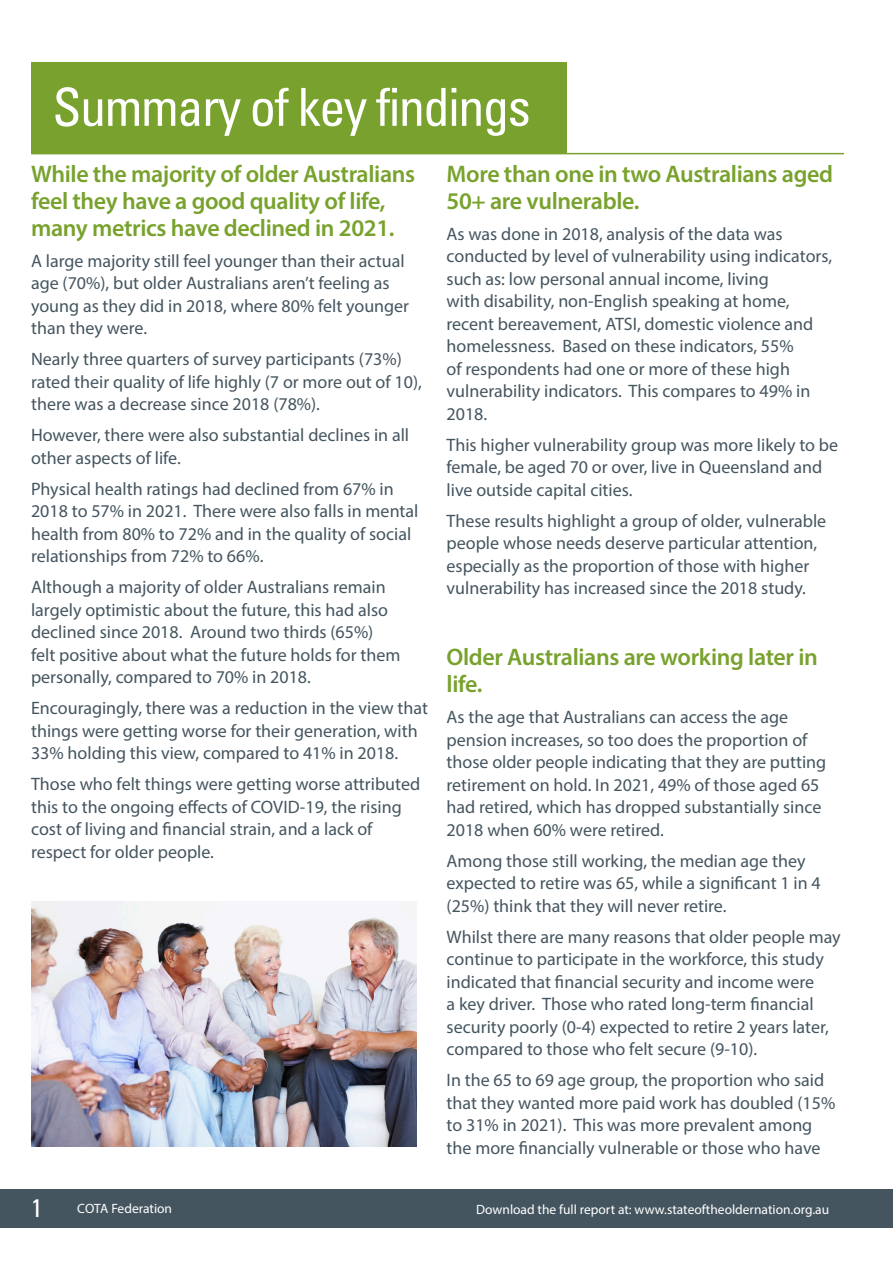
<style>
.page{position:relative;width:893px;height:1263px;background:#fff}
.page>*{position:absolute;margin:0;border:0;box-sizing:border-box;transform-origin:0 0}
.t1{font:52.5px "Univers LT 57 Cn";letter-spacing:-.03em;color:#fff}
.t2{font:25.5px "Univers LT 57 Cn";color:#fff}
.t3{font:600 24px/27px "Myriad Pro";letter-spacing:-.015em;color:#78a22d}
.t4{font:18px/22.5px "Myriad Pro";color:#45555f}
.t5{font:13.5px "Myriad Pro";color:#fff}
</style>
<div class="page">
<div style="left:31px;top:63px;width:536px;height:90px;background:#78a22d"></div>
<hr style="left:31px;top:153px;width:813px;height:1px;background:#78a22d">
<img style="left:31px;top:902px;width:386px;height:245px">
<div style="left:0;top:1189px;width:893px;height:38px;background:#45555f"></div>
<h1 class="t1" style="left:52px;top:74px;width:480px">Summary of key findings</h1>
<h3 class="t3" style="left:31px;top:160px;width:386px">While the majority of older Australians feel they have a good quality of life, many metrics have declined in 2021.</h3>
<p class="t4" style="left:31px;top:249px;width:380px">A large majority still feel younger than their actual age (70%), but older Australians aren’t feeling as young as they did in 2018, where 80% felt younger than they were.</p>
<p class="t4" style="left:31px;top:348px;width:392px">Nearly three quarters of survey participants (73%) rated their quality of life highly (7 or more out of 10), there was a decrease since 2018 (78%).</p>
<p class="t4" style="left:31px;top:424px;width:380px">However, there were also substantial declines in all other aspects of life.</p>
<p class="t4" style="left:31px;top:477px;width:389px">Physical health ratings had declined from 67% in 2018 to 57% in 2021. There were also falls in mental health from 80% to 72% and in the quality of social relationships from 72% to 66%.</p>
<p class="t4" style="left:31px;top:576px;width:371px">Although a majority of older Australians remain largely optimistic about the future, this had also declined since 2018. Around two thirds (65%) felt positive about what the future holds for them personally, compared to 70% in 2018.</p>
<p class="t4" style="left:31px;top:697px;width:398px">Encouragingly, there was a reduction in the view that things were getting worse for their generation, with<br>33% holding this view, compared to 41% in 2018.</p>
<p class="t4" style="left:31px;top:773px;width:391px">Those who felt things were getting worse attributed this to the ongoing effects of COVID-19, the rising cost of living and financial strain, and a lack of respect for older people.</p>
<h3 class="t3" style="left:447px;top:160px;width:388px">More than one in two Australians aged<br>50+ are vulnerable.</h3>
<p class="t4" style="left:447px;top:222px;width:387px">As was done in 2018, analysis of the data was conducted by level of vulnerability using indicators, such as: low personal annual income, living<br>with disability, non-English speaking at home, recent bereavement, ATSI, domestic violence and homelessness. Based on these indicators, 55%<br>of respondents had one or more of these high vulnerability indicators. This compares to 49% in 2018.</p>
<p class="t4" style="left:447px;top:433px;width:393px">This higher vulnerability group was more likely to be female, be aged 70 or over, live in Queensland and live outside capital cities.</p>
<p class="t4" style="left:447px;top:509px;width:381px">These results highlight a group of older, vulnerable people whose needs deserve particular attention, especially as the proportion of those with higher vulnerability has increased since the 2018 study.</p>
<h3 class="t3" style="left:447px;top:643px;width:373px">Older Australians are working later in life.</h3>
<p class="t4" style="left:447px;top:706px;width:381px">As the age that Australians can access the age pension increases, so too does the proportion of those older people indicating that they are putting retirement on hold. In 2021, 49% of those aged 65 had retired, which has dropped substantially since 2018 when 60% were retired.</p>
<p class="t4" style="left:447px;top:849px;width:376px">Among those still working, the median age they expected to retire was 65, while a significant 1 in 4 (25%) think that they will never retire.</p>
<p class="t4" style="left:447px;top:925px;width:396px">Whilst there are many reasons that older people may continue to participate in the workforce, this study indicated that financial security and income were<br>a key driver. Those who rated long-term financial security poorly (0-4) expected to retire 2 years later, compared to those who felt secure (9-10).</p>
<p class="t4" style="left:447px;top:1069px;width:390px">In the 65 to 69 age group, the proportion who said that they wanted more paid work has doubled (15% to 31% in 2021). This was more prevalent among the more financially vulnerable or those who have</p>
<h2 class="t2" style="left:31px;top:1191px;width:13px">1</h2>
<p class="t5" style="left:77px;top:1200px;width:96px">COTA Federation</p>
<p class="t5" style="left:476px;top:1201px;width:354px">Download the full report at: www.stateoftheoldernation.org.au</p>
</div>
